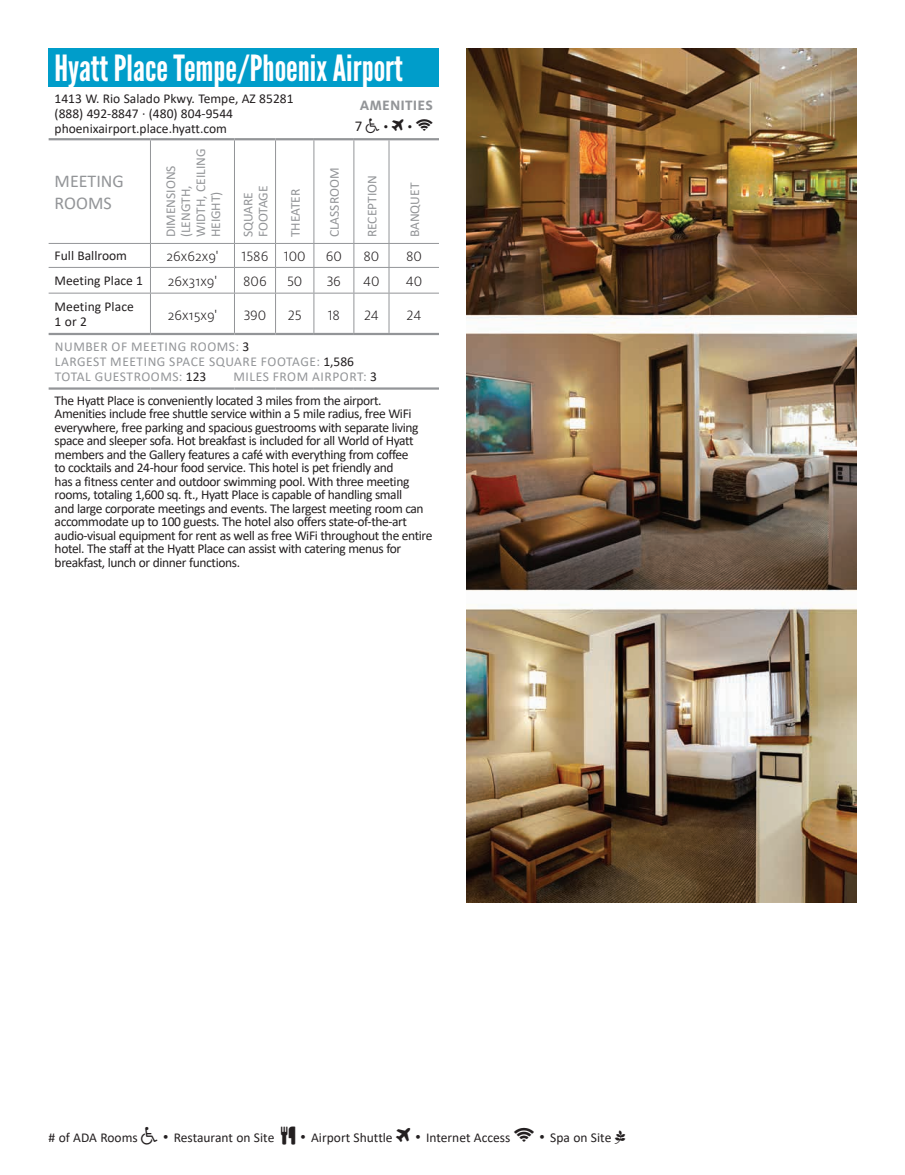
<style>
.page{position:relative;width:905px;height:1175px;background:#fff}
.page>*{position:absolute;margin:0;border:0;box-sizing:border-box;transform-origin:0 0}
.t1{font:36px "League Gothic";color:#fff}
.t2{font:18px/21.6px "Calibri";color:#939598}
.t3{font:300 15px "Milo OT";color:#231f20}
.t4{font:700 15px "Milo OT";letter-spacing:.01em;color:#939598}
.t5{font:15px "Calibri";color:#231f20}
.t6{font:13.5px/13.5px "Calibri";letter-spacing:-.03em;color:#231f20}
.t7{font:13.5px/15px "Calibri";color:#231f20}
.t8{font:13.5px/15px "Calibri";color:#939598}
.t9{font:13.5px/15px "Calibri";letter-spacing:.04em;color:#939598}
.t10{font:13.5px/15px "Calibri";letter-spacing:.01em;color:#231f20}
.s1{color:#231f20}
.s2{color:#939598}
.s3{font-family:"Milo OT";font-weight:300;font-size:18px}
</style>
<div class="page">
<div style="left:49px;top:49px;width:390px;height:38px;background:#009dca"></div>
<hr style="left:49px;top:138px;width:101px;height:2px;background:#939598">
<hr style="left:150px;top:138px;width:84px;height:2px;background:#939598">
<hr style="left:234px;top:138px;width:41px;height:2px;background:#939598">
<hr style="left:275px;top:138px;width:39px;height:2px;background:#939598">
<hr style="left:314px;top:138px;width:40px;height:2px;background:#939598">
<hr style="left:354px;top:138px;width:35px;height:2px;background:#939598">
<hr style="left:389px;top:138px;width:50px;height:2px;background:#939598">
<hr style="left:150px;top:140px;width:1px;height:103px;background:#939598">
<hr style="left:234px;top:140px;width:1px;height:103px;background:#939598">
<hr style="left:275px;top:140px;width:1px;height:103px;background:#939598">
<hr style="left:313px;top:140px;width:1px;height:103px;background:#939598">
<hr style="left:353px;top:140px;width:1px;height:103px;background:#939598">
<hr style="left:388px;top:140px;width:1px;height:103px;background:#939598">
<hr style="left:49px;top:243px;width:101px;height:1px;background:#939598">
<hr style="left:150px;top:243px;width:84px;height:1px;background:#939598">
<hr style="left:234px;top:243px;width:41px;height:1px;background:#939598">
<hr style="left:275px;top:243px;width:39px;height:1px;background:#939598">
<hr style="left:314px;top:243px;width:40px;height:1px;background:#939598">
<hr style="left:354px;top:243px;width:35px;height:1px;background:#939598">
<hr style="left:389px;top:243px;width:50px;height:1px;background:#939598">
<svg style="left:150px;top:244px;width:1px;height:49px"></svg>
<svg style="left:234px;top:244px;width:1px;height:49px"></svg>
<svg style="left:275px;top:244px;width:1px;height:49px"></svg>
<svg style="left:313px;top:244px;width:1px;height:49px"></svg>
<svg style="left:353px;top:244px;width:1px;height:49px"></svg>
<svg style="left:388px;top:244px;width:1px;height:49px"></svg>
<hr style="left:150px;top:293px;width:1px;height:40px;background:#939598">
<hr style="left:234px;top:293px;width:1px;height:40px;background:#939598">
<hr style="left:275px;top:293px;width:1px;height:40px;background:#939598">
<hr style="left:313px;top:293px;width:1px;height:40px;background:#939598">
<hr style="left:353px;top:293px;width:1px;height:40px;background:#939598">
<hr style="left:388px;top:293px;width:1px;height:40px;background:#939598">
<hr style="left:49px;top:333px;width:101px;height:2px;background:#939598">
<hr style="left:150px;top:333px;width:84px;height:2px;background:#939598">
<hr style="left:234px;top:333px;width:41px;height:2px;background:#939598">
<hr style="left:275px;top:333px;width:39px;height:2px;background:#939598">
<hr style="left:314px;top:333px;width:40px;height:2px;background:#939598">
<hr style="left:354px;top:333px;width:35px;height:2px;background:#939598">
<hr style="left:389px;top:333px;width:50px;height:2px;background:#939598">
<hr style="left:49px;top:387px;width:101px;height:3px;background:#939598">
<hr style="left:150px;top:387px;width:84px;height:3px;background:#939598">
<hr style="left:234px;top:387px;width:41px;height:3px;background:#939598">
<hr style="left:275px;top:387px;width:39px;height:3px;background:#939598">
<hr style="left:314px;top:387px;width:40px;height:3px;background:#939598">
<hr style="left:354px;top:387px;width:35px;height:3px;background:#939598">
<hr style="left:389px;top:387px;width:50px;height:3px;background:#939598">
<hr style="left:49px;top:267px;width:101px;height:1px;background:#939598">
<hr style="left:150px;top:267px;width:84px;height:1px;background:#939598">
<hr style="left:234px;top:267px;width:41px;height:1px;background:#939598">
<hr style="left:275px;top:267px;width:39px;height:1px;background:#939598">
<hr style="left:314px;top:267px;width:40px;height:1px;background:#939598">
<hr style="left:354px;top:267px;width:35px;height:1px;background:#939598">
<hr style="left:389px;top:267px;width:50px;height:1px;background:#939598">
<hr style="left:49px;top:293px;width:101px;height:1px;background:#939598">
<hr style="left:150px;top:293px;width:84px;height:1px;background:#939598">
<hr style="left:234px;top:293px;width:41px;height:1px;background:#939598">
<hr style="left:275px;top:293px;width:39px;height:1px;background:#939598">
<hr style="left:314px;top:293px;width:40px;height:1px;background:#939598">
<hr style="left:354px;top:293px;width:35px;height:1px;background:#939598">
<hr style="left:389px;top:293px;width:50px;height:1px;background:#939598">
<img style="left:466px;top:49px;width:390px;height:853px">
<h1 class="t1" style="left:55px;top:48px;width:350px">Hyatt Place Tempe/Phoenix Airport</h1>
<p class="t7" style="left:55px;top:91px;width:240px">1413 W. Rio Salado Pkwy. Tempe, AZ 85281 (888) 492-8847 ∙ (480) 804-9544 phoenixairport.place.hyatt.com</p>
<p class="t4" style="left:360px;top:97px;width:75px">AMENITIES</p>
<p class="t5" style="left:355px;top:116px;width:9px">7</p>
<p class="t3" style="left:383px;top:118px;width:30px">• •</p>
<h2 class="t2" style="left:55px;top:170px;width:71px">MEETING<br>ROOMS</h2>
<p class="t8" style="left:163px;top:237px;width:90px;rotate:-90deg">DIMENSIONS (LENGTH,<br>WIDTH, CEILING<br>HEIGHT)</p>
<p class="t8" style="left:240px;top:237px;width:53px;rotate:-90deg">SQUARE<br>FOOTAGE</p>
<p class="t8" style="left:287px;top:237px;width:50px;rotate:-90deg">THEATER</p>
<p class="t8" style="left:326px;top:237px;width:71px;rotate:-90deg">CLASSROOM</p>
<p class="t8" style="left:364px;top:237px;width:64px;rotate:-90deg">RECEPTION</p>
<p class="t8" style="left:407px;top:237px;width:56px;rotate:-90deg">BANQUET</p>
<p class="t7" style="left:55px;top:248px;width:74px">Full Ballroom</p>
<p class="t3" style="left:166px;top:249px;width:54px">26x62x9'</p>
<p class="t3" style="left:241px;top:249px;width:66px">1586 100</p>
<p class="t3" style="left:326px;top:249px;width:18px">60</p>
<p class="t3" style="left:363px;top:249px;width:17px">80</p>
<p class="t3" style="left:406px;top:249px;width:17px">80</p>
<p class="t7" style="left:55px;top:273px;width:90px">Meeting Place 1</p>
<p class="t3" style="left:168px;top:273px;width:51px">26x31x9'</p>
<p class="t3" style="left:243px;top:273px;width:25px">806</p>
<p class="t3" style="left:287px;top:273px;width:17px">50</p>
<p class="t3" style="left:327px;top:273px;width:16px">36</p>
<p class="t3" style="left:363px;top:273px;width:18px">40</p>
<p class="t3" style="left:406px;top:273px;width:18px">40</p>
<p class="t10" style="left:55px;top:299px;width:81px">Meeting Place<br>1 or 2</p>
<p class="t3" style="left:168px;top:307px;width:51px">26x15x9'</p>
<p class="t3" style="left:244px;top:307px;width:24px">390</p>
<p class="t3" style="left:288px;top:307px;width:15px">25</p>
<p class="t3" style="left:328px;top:307px;width:14px">18</p>
<p class="t3" style="left:364px;top:307px;width:16px">24</p>
<p class="t3" style="left:406px;top:307px;width:16px">24</p>
<p class="t9" style="left:55px;top:339px;width:301px">NUMBER OF MEETING ROOMS: <span class="s1">3<br></span>LARGEST MEETING SPACE SQUARE FOOTAGE: <span class="s1">1,586<br></span>TOTAL GUESTROOMS: <span class="s1">123</span></p>
<p class="t6" style="left:55px;top:365px;width:328px;line-height:23.4px;text-indent:179px"><span class="s2">MILES FROM AIRPORT:</span> 3<br>The Hyatt Place is conveniently located 3 miles from the airport.</p>
<p class="t6" style="left:55px;top:406px;width:379px">Amenities include free shuttle service within a 5 mile radius, free WiFi everywhere, free parking and spacious guestrooms with separate living space and sleeper sofa. Hot breakfast is included for all World of Hyatt members and the Gallery features a café with everything from coffee<br>to cocktails and 24-hour food service. This hotel is pet friendly and<br>has a fitness center and outdoor swimming pool. With three meeting rooms, totaling 1,600 sq. ft., Hyatt Place is capable of handling small<br>and large corporate meetings and events. The largest meeting room can accommodate up to 100 guests. The hotel also offers state-of-the-art audio-visual equipment for rent as well as free WiFi throughout the entire hotel. The staff at the Hyatt Place can assist with catering menus for breakfast, lunch or dinner functions.</p>
<p class="t7" style="left:49px;top:1129px;width:91px"># of ADA Rooms</p>
<p class="t7" style="left:163px;top:1129px;width:113px"><span class="s3">•</span> Restaurant on Site</p>
<p class="t7" style="left:300px;top:1129px;width:212px"><span class="s3">•</span> Airport Shuttle <span class="s3">•</span> Internet Access</p>
<p class="t7" style="left:539px;top:1129px;width:74px"><span class="s3">•</span> Spa on Site</p>
</div>
